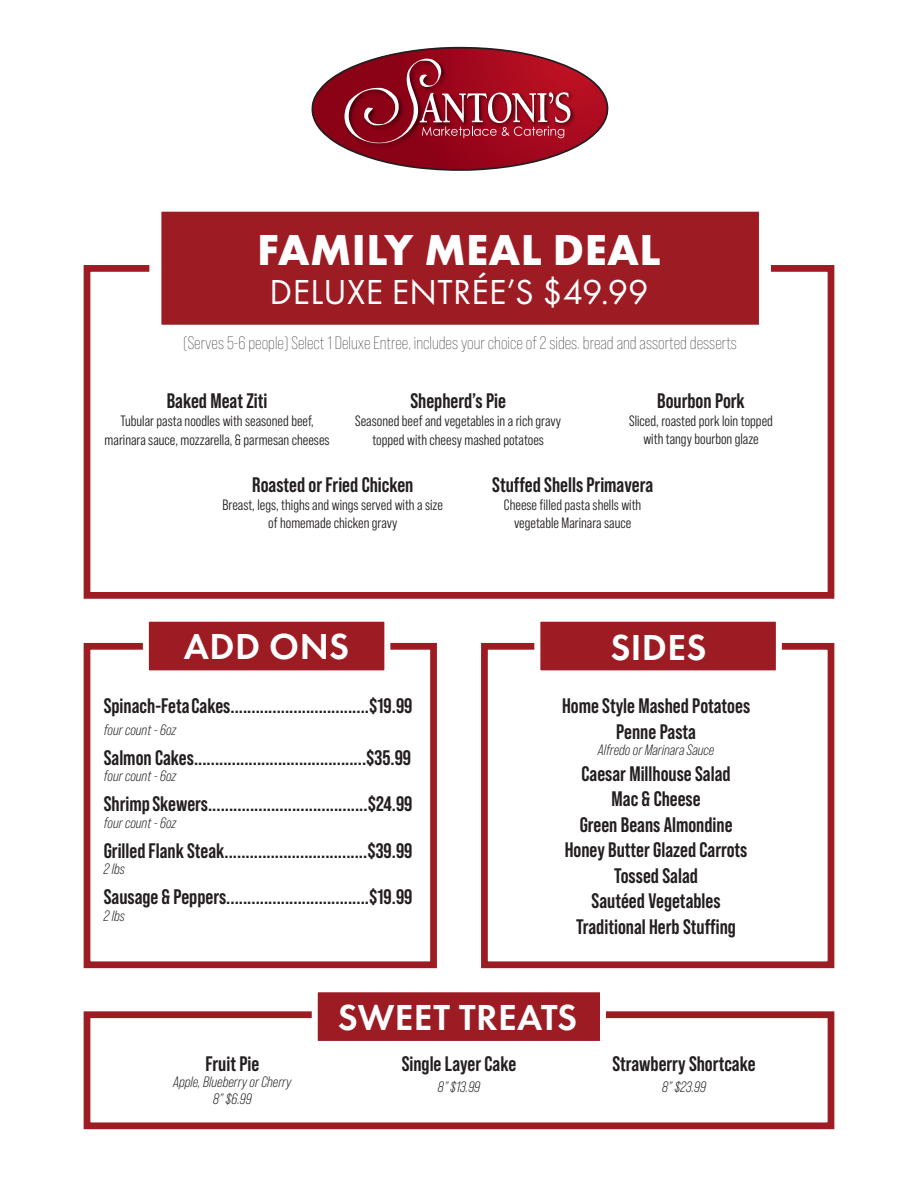
<style>
.page{position:relative;width:918px;height:1188px;background:#fff}
.page>*{position:absolute;margin:0;border:0;box-sizing:border-box;transform-origin:0 0}
.t1{font:700 45px "Futura PT";letter-spacing:.01em;color:#fff}
.t2{font:600 37.5px "Futura PT";letter-spacing:.01em;color:#fff}
.t3{font:36px "Futura PT";letter-spacing:.01em;color:#fff}
.t4{font:700 21px "Bebas Neue Pro";color:#231f20}
.t5{font:300 18px "Bebas Neue Pro";color:#231f20}
.t6{font:15px/19.8px "Bebas Neue Pro Middle";color:#231f20;text-align:center}
.t7{font:italic 15px "Bebas Neue Pro";color:#231f20}
</style>
<div class="page">
<svg style="left:311px;top:46px;width:298px;height:125px"></svg>
<div style="left:84px;top:265px;width:750px;height:334px;border:7px solid #9d1c24"></div>
<div style="left:155px;top:206px;width:610px;height:125px;background:#9d1c24"></div>
<div style="left:149px;top:200px;width:622px;height:137px;border:12px solid #fff"></div>
<div style="left:481px;top:643px;width:353px;height:325px;border:7px solid #9d1c24"></div>
<div style="left:84px;top:643px;width:353px;height:325px;border:7px solid #9d1c24"></div>
<div style="left:143px;top:616px;width:247px;height:60px;background:#9d1c24;border:6px solid #fff"></div>
<div style="left:534px;top:616px;width:248px;height:60px;background:#9d1c24;border:6px solid #fff"></div>
<div style="left:84px;top:1011px;width:750px;height:118px;border:7px solid #9d1c24"></div>
<div style="left:312px;top:986px;width:294px;height:61px;background:#9d1c24;border:6px solid #fff"></div>
<p class="t1" style="left:257px;top:221px;width:405px">FAMILY MEAL DEAL</p>
<p class="t3" style="left:270px;top:270px;width:381px">DELUXE ENTRÉE’S $49.99</p>
<p class="t5" style="left:183px;top:333px;width:555px">(Serves 5-6 people) Select 1 Deluxe Entree, includes your choice of 2 sides. bread and assorted desserts</p>
<p class="t4" style="left:167px;top:388px;width:102px">Baked Meat Ziti</p>
<p class="t6" style="left:120px;top:410px;width:195px">Tubular pasta noodles with seasoned beef,</p>
<p class="t6" style="left:105px;top:430px;width:226px">marinara sauce, mozzarella, &amp; parmesan cheeses</p>
<p class="t4" style="left:410px;top:388px;width:97px">Shepherd’s Pie</p>
<p class="t6" style="left:355px;top:410px;width:207px">Seasoned beef and vegetables in a rich gravy topped with cheesy mashed potatoes</p>
<p class="t4" style="left:657px;top:388px;width:89px">Bourbon Pork</p>
<p class="t6" style="left:629px;top:410px;width:145px">Sliced, roasted pork loin topped</p>
<p class="t6" style="left:643px;top:428px;width:117px">with tangy bourbon glaze</p>
<p class="t4" style="left:252px;top:472px;width:163px">Roasted or Fried Chicken</p>
<p class="t6" style="left:223px;top:495px;width:222px;line-height:18px">Breast, legs, thighs and wings served with a size of homemade chicken gravy</p>
<p class="t4" style="left:492px;top:472px;width:162px">Stuffed Shells Primavera</p>
<p class="t6" style="left:504px;top:495px;width:139px">Cheese filled pasta shells with</p>
<p class="t6" style="left:514px;top:513px;width:119px">vegetable Marinara sauce</p>
<p class="t2" style="left:184px;top:623px;width:167px">ADD ONS</p>
<p class="t2" style="left:611px;top:624px;width:97px">SIDES</p>
<p class="t4" style="left:104px;top:694px;width:310px">Spinach-Feta Cakes.................................$19.99</p>
<p class="t7" style="left:104px;top:721px;width:74px">four count - 6oz</p>
<p class="t4" style="left:104px;top:746px;width:309px">Salmon Cakes.........................................$35.99</p>
<p class="t7" style="left:104px;top:768px;width:74px">four count - 6oz</p>
<p class="t4" style="left:104px;top:792px;width:310px">Shrimp Skewers......................................$24.99</p>
<p class="t7" style="left:104px;top:814px;width:74px">four count - 6oz</p>
<p class="t4" style="left:104px;top:839px;width:310px">Grilled Flank Steak..................................$39.99</p>
<p class="t7" style="left:104px;top:861px;width:23px">2 lbs</p>
<p class="t4" style="left:104px;top:885px;width:310px">Sausage &amp; Peppers..................................$19.99</p>
<p class="t7" style="left:104px;top:907px;width:23px">2 lbs</p>
<p class="t4" style="left:562px;top:694px;width:190px">Home Style Mashed Potatoes</p>
<p class="t4" style="left:616px;top:719px;width:81px">Penne Pasta</p>
<p class="t7" style="left:598px;top:742px;width:118px">Alfredo or Marinara Sauce</p>
<p class="t4" style="left:582px;top:761px;width:151px">Caesar Millhouse Salad</p>
<p class="t4" style="left:612px;top:787px;width:91px">Mac &amp; Cheese</p>
<p class="t4" style="left:580px;top:812px;width:154px">Green Beans Almondine</p>
<p class="t4" style="left:565px;top:838px;width:184px">Honey Butter Glazed Carrots</p>
<p class="t4" style="left:614px;top:863px;width:85px">Tossed Salad</p>
<p class="t4" style="left:592px;top:889px;width:130px">Sautéed Vegetables</p>
<p class="t4" style="left:576px;top:914px;width:161px">Traditional Herb Stuffing</p>
<p class="t4" style="left:205px;top:1051px;width:55px">Fruit Pie</p>
<p class="t7" style="left:173px;top:1074px;width:120px">Apple, Blueberry or Cherry</p>
<p class="t7" style="left:213px;top:1090px;width:40px">8” $6.99</p>
<p class="t2" style="left:338px;top:994px;width:241px">SWEET TREATS</p>
<p class="t4" style="left:402px;top:1051px;width:116px">Single Layer Cake</p>
<p class="t7" style="left:438px;top:1078px;width:44px">8” $13.99</p>
<p class="t4" style="left:612px;top:1051px;width:145px">Strawberry Shortcake</p>
<p class="t7" style="left:662px;top:1078px;width:45px">8” $23.99</p>
</div>
